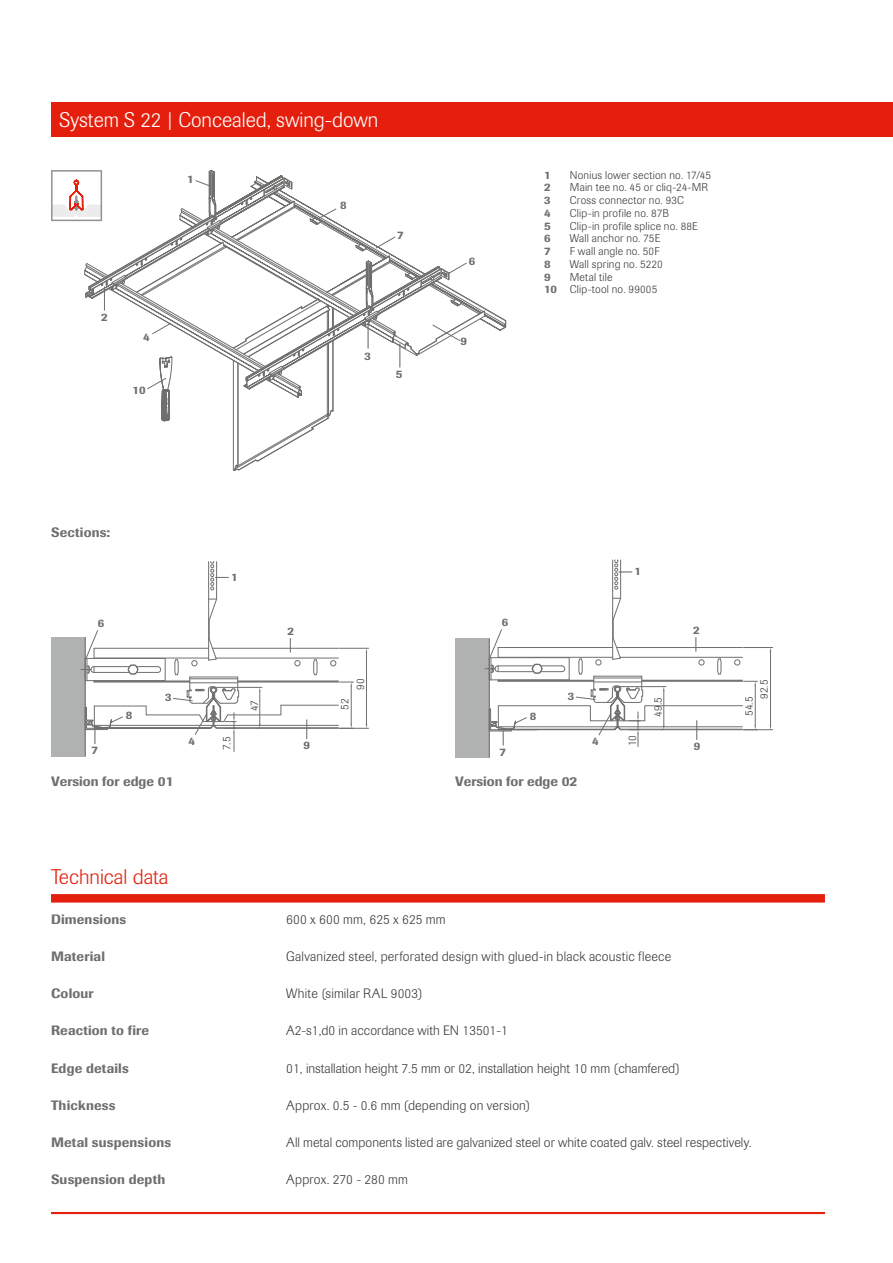
<style>
.page{position:relative;width:893px;height:1263px;background:#fff}
.page>*{position:absolute;margin:0;border:0;box-sizing:border-box;transform-origin:0 0}
.t1{font:300 21px "Imago Pro";color:#fff}
.t2{font:300 21px "Imago Pro";color:#e41f0d}
.t3{font:300 13.5px "Imago Pro";letter-spacing:.005em;color:#3b3b3a}
.t4{font:500 13.5px "Imago Pro";letter-spacing:.01em;color:#6f6f6e}
.t5{font:300 11.25px/12.8px "Imago Pro";letter-spacing:.02em;color:#3b3b3a}
.t6{font:500 11.25px "Imago Pro";color:#6f6f6e}
.s1{font-weight:500;color:#6f6f6e}
</style>
<div class="page">
<div style="left:51px;top:102px;width:842px;height:34px;background:#e41f0d"></div>
<hr style="left:51px;top:1212px;width:774px;height:2px;background:#e41f0d">
<div style="left:51px;top:894px;width:774px;height:8px;background:#e41f0d"></div>
<div style="left:51px;top:638px;width:34px;height:119px;background:#b0b2b2"></div>
<hr style="left:85px;top:637px;width:1px;height:119px;background:#6f6f6e">
<hr style="left:216px;top:562px;width:1px;height:37px;background:#6f6f6e">
<hr style="left:208px;top:562px;width:1px;height:98px;background:#6f6f6e">
<svg style="left:51px;top:136px;width:456px;height:454px"></svg>
<hr style="left:339px;top:728px;width:30px;height:1px;background:#6f6f6e">
<hr style="left:339px;top:648px;width:30px;height:1px;background:#6f6f6e">
<hr style="left:366px;top:653px;width:1px;height:71px;background:#6f6f6e">
<svg style="left:81px;top:598px;width:272px;height:153px"></svg>
<div style="left:455px;top:638px;width:34px;height:119px;background:#b0b2b2"></div>
<hr style="left:489px;top:639px;width:1px;height:118px;background:#6f6f6e">
<hr style="left:620px;top:560px;width:1px;height:38px;background:#6f6f6e">
<hr style="left:612px;top:560px;width:1px;height:99px;background:#6f6f6e">
<svg style="left:614px;top:560px;width:18px;height:30px"></svg>
<hr style="left:743px;top:729px;width:30px;height:1px;background:#6f6f6e">
<hr style="left:743px;top:647px;width:30px;height:1px;background:#6f6f6e">
<hr style="left:770px;top:652px;width:1px;height:73px;background:#6f6f6e">
<svg style="left:485px;top:598px;width:272px;height:148px"></svg>
<h1 class="t1" style="left:60px;top:106px;width:320px">System S 22 | Concealed, swing-down</h1>
<p class="t6" style="left:187px;top:171px;width:8px">1</p>
<p class="t6" style="left:340px;top:197px;width:8px">8</p>
<p class="t6" style="left:397px;top:228px;width:8px">7</p>
<p class="t6" style="left:101px;top:310px;width:8px">2</p>
<p class="t6" style="left:143px;top:329px;width:8px">4</p>
<p class="t6" style="left:133px;top:383px;width:15px">10</p>
<p class="t6" style="left:364px;top:349px;width:8px">3</p>
<p class="t6" style="left:396px;top:366px;width:8px">5</p>
<p class="t4" style="left:51px;top:524px;width:61px">Sections:</p>
<p class="t6" style="left:98px;top:615px;width:8px">6</p>
<p class="t6" style="left:91px;top:743px;width:8px">7</p>
<p class="t6" style="left:126px;top:708px;width:8px">8</p>
<p class="t6" style="left:165px;top:690px;width:8px">3</p>
<p class="t6" style="left:188px;top:734px;width:8px">4</p>
<p class="t6" style="left:231px;top:569px;width:8px">1</p>
<p class="t5" style="left:220px;top:750px;width:15px;rotate:-90deg">7.5</p>
<p class="t6" style="left:287px;top:624px;width:8px">2</p>
<p class="t5" style="left:248px;top:711px;width:13px;rotate:-90deg">47</p>
<p class="t5" style="left:338px;top:710px;width:13px;rotate:-90deg">52</p>
<p class="t5" style="left:354px;top:690px;width:13px;rotate:-90deg">90</p>
<p class="t6" style="left:304px;top:738px;width:8px">9</p>
<p class="t6" style="left:469px;top:254px;width:8px">6</p>
<p class="t6" style="left:461px;top:334px;width:8px">9</p>
<p class="t6" style="left:544px;top:167px;width:8px">1</p>
<p class="t5" style="left:570px;top:168px;width:143px">Nonius lower section no. 17/45</p>
<p class="t6" style="left:544px;top:180px;width:8px">2</p>
<p class="t5" style="left:570px;top:181px;width:140px">Main tee no. 45 or cliq-24-MR</p>
<p class="t6" style="left:544px;top:193px;width:8px">3</p>
<p class="t5" style="left:570px;top:194px;width:116px">Cross connector no. 93C</p>
<p class="t6" style="left:544px;top:206px;width:8px">4</p>
<p class="t5" style="left:570px;top:206px;width:101px">Clip-in profile no. 87B</p>
<p class="t6" style="left:544px;top:218px;width:8px">5</p>
<p class="t5" style="left:570px;top:219px;width:130px">Clip-in profile splice no. 88E</p>
<p class="t6" style="left:544px;top:231px;width:8px">6</p>
<p class="t5" style="left:570px;top:232px;width:92px">Wall anchor no. 75E</p>
<p class="t6" style="left:544px;top:244px;width:8px">7</p>
<p class="t5" style="left:570px;top:245px;width:91px">F wall angle no. 50F</p>
<p class="t6" style="left:544px;top:257px;width:8px">8</p>
<p class="t5" style="left:570px;top:257px;width:95px">Wall spring no. 5220</p>
<p class="t6" style="left:544px;top:269px;width:8px">9</p>
<p class="t5" style="left:544px;top:270px;width:115px;text-indent:26px">Metal tile<br><span class="s1">10</span> Clip-tool no. 99005</p>
<p class="t6" style="left:502px;top:615px;width:8px">6</p>
<p class="t6" style="left:500px;top:744px;width:8px">7</p>
<p class="t6" style="left:530px;top:708px;width:8px">8</p>
<p class="t6" style="left:568px;top:689px;width:8px">3</p>
<p class="t6" style="left:592px;top:734px;width:8px">4</p>
<p class="t6" style="left:634px;top:564px;width:8px">1</p>
<p class="t6" style="left:693px;top:623px;width:8px">2</p>
<p class="t5" style="left:626px;top:746px;width:13px;rotate:-90deg">10</p>
<p class="t5" style="left:757px;top:699px;width:21px;rotate:-90deg">92.5</p>
<p class="t5" style="left:651px;top:716px;width:21px;rotate:-90deg">49.5</p>
<p class="t5" style="left:742px;top:716px;width:21px;rotate:-90deg">54.5</p>
<p class="t6" style="left:694px;top:739px;width:8px">9</p>
<p class="t4" style="left:51px;top:772px;width:124px">Version for edge 01</p>
<p class="t4" style="left:455px;top:772px;width:124px">Version for edge 02</p>
<h1 class="t2" style="left:51px;top:863px;width:119px">Technical data</h1>
<p class="t4" style="left:51px;top:910px;width:77px">Dimensions</p>
<p class="t3" style="left:286px;top:910px;width:161px">600 x 600 mm, 625 x 625 mm</p>
<p class="t4" style="left:51px;top:948px;width:56px">Material</p>
<p class="t3" style="left:286px;top:948px;width:386px">Galvanized steel, perforated design with glued-in black acoustic fleece</p>
<p class="t4" style="left:51px;top:985px;width:44px">Colour</p>
<p class="t3" style="left:286px;top:985px;width:138px">White (similar RAL 9003)</p>
<p class="t4" style="left:51px;top:1022px;width:100px">Reaction to fire</p>
<p class="t3" style="left:286px;top:1022px;width:223px">A2-s1,d0 in accordance with EN 13501-1</p>
<p class="t4" style="left:51px;top:1059px;width:79px">Edge details</p>
<p class="t3" style="left:286px;top:1059px;width:395px">01, installation height 7.5 mm or 02, installation height 10 mm (chamfered)</p>
<p class="t4" style="left:51px;top:1096px;width:66px">Thickness</p>
<p class="t3" style="left:286px;top:1096px;width:245px">Approx. 0.5 - 0.6 mm (depending on version)</p>
<p class="t4" style="left:51px;top:1133px;width:122px">Metal suspensions</p>
<p class="t3" style="left:286px;top:1133px;width:467px">All metal components listed are galvanized steel or white coated galv. steel respectively.</p>
<p class="t4" style="left:51px;top:1170px;width:116px">Suspension depth</p>
<p class="t3" style="left:286px;top:1170px;width:123px">Approx. 270 - 280 mm</p>
</div>
